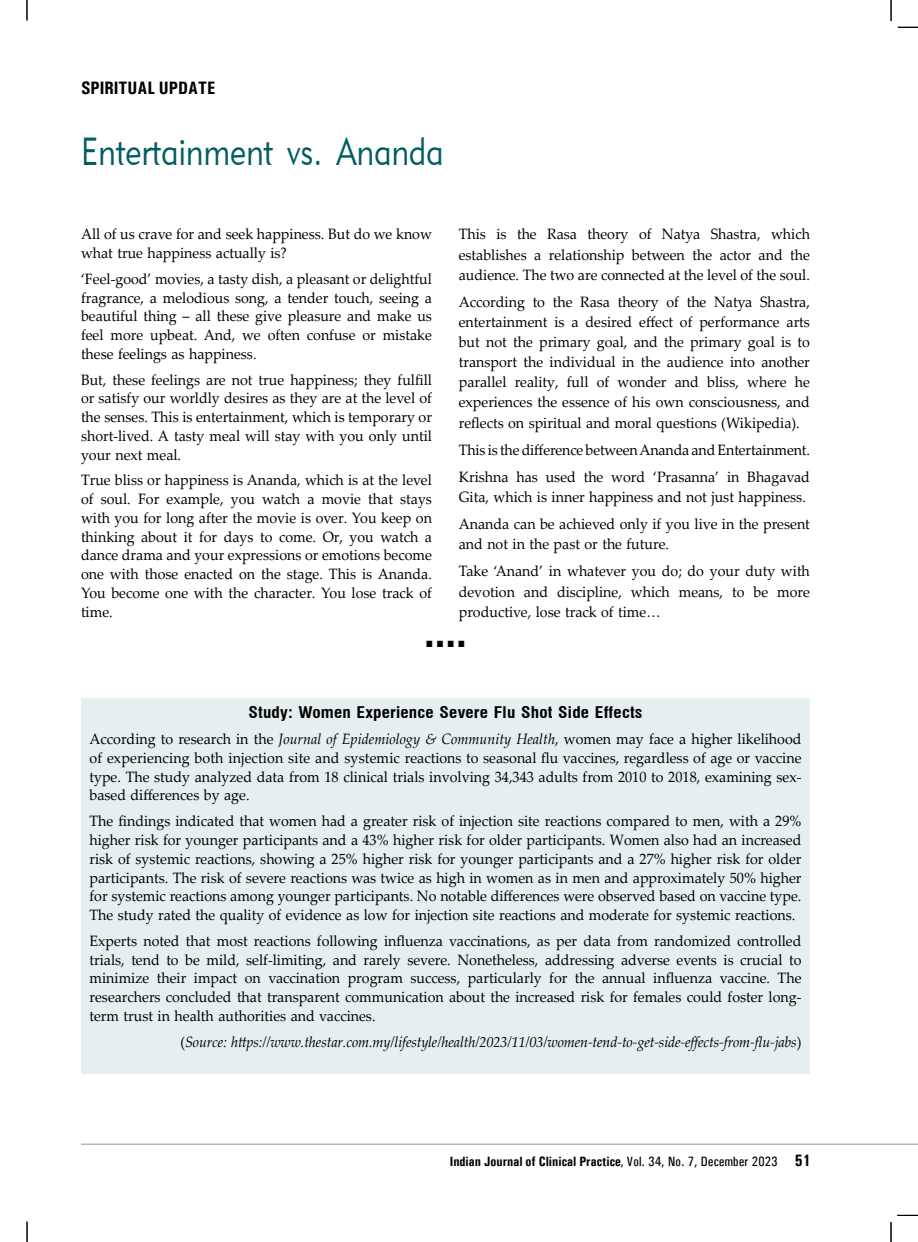
<style>
.page{position:relative;width:918px;height:1242px;background:#fff}
.page>*{position:absolute;margin:0;border:0;box-sizing:border-box;transform-origin:0 0}
.t1{font:39px "Geometric 415 BT Lite A";letter-spacing:.01em;color:#005d63;scale:.8 1}
.t2{font:700 18px "Univers Condensed";color:#000}
.t3{font:700 condensed 15.75px "Swiss 721 BT";letter-spacing:.01em;color:#000;scale:1.1 1}
.t4{font:15px/18.8px "Palatino Linotype";color:#000;text-align:justify;scale:.95 1}
.t5{font:italic 15px "Palatino Linotype";letter-spacing:-.01em;color:#000;scale:.95 1}
.t6{font:700 13.5px "Univers Condensed";color:#000}
.t7{font:13.5px "Arial";color:#000;scale:.9 1}
.s1{font-style:italic}
.s2{font-style:normal}
.s3{font-weight:400}
.s4{font-size:16.5px}
</style>
<div class="page">
<hr style="left:81px;top:1144px;width:837px;height:1px;background:#939598">
<svg style="left:27px;top:0;width:1px;height:20px"></svg>
<svg style="left:27px;top:1222px;width:1px;height:20px"></svg>
<svg style="left:891px;top:0;width:1px;height:21px"></svg>
<svg style="left:898px;top:27px;width:20px;height:1px"></svg>
<svg style="left:897px;top:1215px;width:21px;height:1px"></svg>
<svg style="left:891px;top:1222px;width:1px;height:20px"></svg>
<div style="left:81px;top:698px;width:729px;height:376px;background:#e6efef"></div>
<p class="t2" style="left:81px;top:77px;width:136px">SPIRITUAL UPDATE</p>
<h1 class="t1" style="left:81px;top:127px;width:455px">Entertainment vs. Ananda</h1>
<p class="t4" style="left:81px;top:224px;width:371px">All of us crave for and seek happiness. But do we know what true happiness actually is?</p>
<p class="t4" style="left:81px;top:269px;width:371px">‘Feel-good’ movies, a tasty dish, a pleasant or delightful fragrance, a melodious song, a tender touch, seeing a beautiful thing – all these give pleasure and make us feel more upbeat. And, we often confuse or mistake these feelings as happiness.</p>
<p class="t4" style="left:81px;top:370px;width:371px">But, these feelings are not true happiness; they fulfill or satisfy our worldly desires as they are at the level of the senses. This is entertainment, which is temporary or short-lived. A tasty meal will stay with you only until your next meal.</p>
<p class="t4" style="left:81px;top:470px;width:371px">True bliss or happiness is Ananda, which is at the level of soul. For example, you watch a movie that stays with you for long after the movie is over. You keep on thinking about it for days to come. Or, you watch a dance drama and your expressions or emotions become one with those enacted on the stage. This is Ananda.<br>You become one with the character. You lose track of time.</p>
<p class="t4" style="left:459px;top:224px;width:371px;line-height:20.1px">This is the Rasa theory of Natya Shastra, which establishes a relationship between the actor and the audience. The two are connected at the level of the soul.</p>
<p class="t4" style="left:459px;top:291px;width:371px;line-height:20.1px">According to the Rasa theory of the Natya Shastra, entertainment is a desired effect of performance arts but not the primary goal, and the primary goal is to transport the individual in the audience into another parallel reality, full of wonder and bliss, where he experiences the essence of his own consciousness, and reflects on spiritual and moral questions (Wikipedia).</p>
<p class="t4" style="left:459px;top:435px;width:371px;line-height:27.2px">This is the difference between Ananda and Entertainment.<br>Krishna has used the word ‘Prasanna’ in Bhagavad</p>
<p class="t4" style="left:459px;top:483px;width:371px;line-height:27.2px">Gita, which is inner happiness and not just happiness.<br>Ananda can be achieved only if you live in the present</p>
<p class="t4" style="left:459px;top:530px;width:371px;line-height:27.2px">and not in the past or the future.<br>Take ‘Anand’ in whatever you do; do your duty with</p>
<p class="t4" style="left:459px;top:581px;width:371px;line-height:20.1px">devotion and discipline, which means, to be more productive, lose track of time…</p>
<p class="t7" style="left:426px;top:633px;width:45px">■ ■ ■ ■</p>
<p class="t3" style="left:248px;top:703px;width:360px">Study: Women Experience Severe Flu Shot Side Effects</p>
<p class="t4" style="left:90px;top:729px;width:751px">According to research in the <span class="s1">Journal of Epidemiology &amp; Community Health</span>, women may face a higher likelihood of experiencing both injection site and systemic reactions to seasonal flu vaccines, regardless of age or vaccine type. The study analyzed data from 18 clinical trials involving 34,343 adults from 2010 to 2018, examining sex&shy;based differences by age.</p>
<p class="t4" style="left:90px;top:811px;width:751px">The findings indicated that women had a greater risk of injection site reactions compared to men, with a 29% higher risk for younger participants and a 43% higher risk for older participants. Women also had an increased risk of systemic reactions, showing a 25% higher risk for younger participants and a 27% higher risk for older participants. The risk of severe reactions was twice as high in women as in men and approximately 50% higher for systemic reactions among younger participants. No notable differences were observed based on vaccine type.<br>The study rated the quality of evidence as low for injection site reactions and moderate for systemic reactions.</p>
<p class="t4" style="left:90px;top:931px;width:751px">Experts noted that most reactions following influenza vaccinations, as per data from randomized controlled trials, tend to be mild, self-limiting, and rarely severe. Nonetheless, addressing adverse events is crucial to minimize their impact on vaccination program success, particularly for the annual influenza vaccine. The researchers concluded that transparent communication about the increased risk for females could foster long&shy;term trust in health authorities and vaccines.</p>
<p class="t5" style="left:181px;top:1031px;width:655px"><span class="s2">(</span>Source: https://www.thestar.com.my/lifestyle/health/2023/11/03/women-tend-to-get-side-effects-from-flu-jabs<span class="s2">)</span></p>
<p class="t6" style="left:450px;top:1153px;width:362px">Indian Journal of Clinical Practice<span class="s3">, Vol. 34, No. 7, December 2023</span> <span class="s4">51</span></p>
</div>
